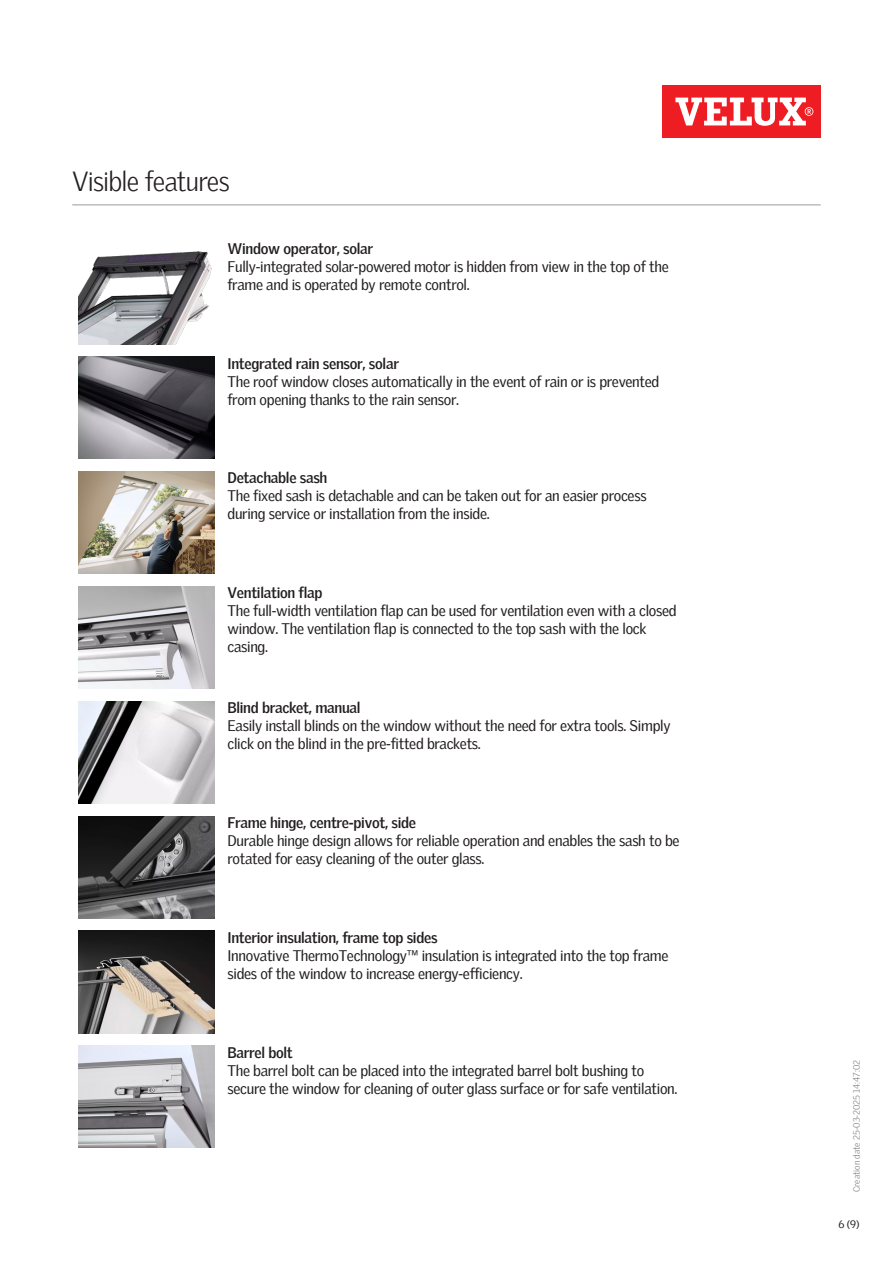
<style>
.page{position:relative;width:893px;height:1263px;background:#fff}
.page>*{position:absolute;margin:0;border:0;box-sizing:border-box;transform-origin:0 0}
.Headline_With_Line_B{font:300 27px "Velux Gothic";letter-spacing:-.03em;color:#231f20}
.Body_Heading{font:15px/18px "Velux Gothic";letter-spacing:-.02em;color:#231f20}
.t1{font:10.5px "Velux Gothic";color:#231f20}
.t2{font:300 9px "Velux Gothic";color:#7c7e81}
.s1{font-weight:700}
</style>
<div class="page">
<div style="left:662px;top:85px;width:159px;height:53px;background:#ee1d23"></div>
<svg style="left:675px;top:98px;width:138px;height:28px"></svg>
<hr style="left:72px;top:204px;width:749px;height:2px;background:#bcbdbb">
<img style="left:79px;top:251px;width:133px;height:93px">
<img style="left:79px;top:357px;width:136px;height:102px">
<img style="left:79px;top:472px;width:136px;height:102px">
<img style="left:79px;top:586px;width:136px;height:102px">
<img style="left:79px;top:701px;width:136px;height:102px">
<img style="left:79px;top:816px;width:136px;height:102px">
<img style="left:79px;top:931px;width:136px;height:102px">
<img style="left:79px;top:1046px;width:136px;height:102px">
<p class="Headline_With_Line_B" style="left:72px;top:161px;width:159px">Visible features</p>
<p class="Body_Heading" style="left:227px;top:238px;width:443px"><span class="s1">Window operator, solar<br></span>Fully-integrated solar-powered motor is hidden from view in the top of the frame and is operated by remote control.</p>
<p class="Body_Heading" style="left:227px;top:353px;width:433px"><span class="s1">Integrated rain sensor, solar<br></span>The roof window closes automatically in the event of rain or is prevented from opening thanks to the rain sensor.</p>
<p class="Body_Heading" style="left:227px;top:468px;width:421px"><span class="s1">Detachable sash<br></span>The fixed sash is detachable and can be taken out for an easier process during service or installation from the inside.</p>
<p class="Body_Heading" style="left:227px;top:582px;width:451px"><span class="s1">Ventilation flap<br></span>The full-width ventilation flap can be used for ventilation even with a closed window. The ventilation flap is connected to the top sash with the lock casing.</p>
<p class="Body_Heading" style="left:227px;top:697px;width:445px"><span class="s1">Blind bracket, manual<br></span>Easily install blinds on the window without the need for extra tools. Simply click on the blind in the pre-fitted brackets.</p>
<p class="Body_Heading" style="left:227px;top:812px;width:454px"><span class="s1">Frame hinge, centre-pivot, side<br></span>Durable hinge design allows for reliable operation and enables the sash to be rotated for easy cleaning of the outer glass.</p>
<p class="Body_Heading" style="left:227px;top:927px;width:442px"><span class="s1">Interior insulation, frame top sides<br></span>Innovative ThermoTechnology™ insulation is integrated into the top frame sides of the window to increase energy-efficiency.</p>
<p class="Body_Heading" style="left:227px;top:1042px;width:451px"><span class="s1">Barrel bolt<br></span>The barrel bolt can be placed into the integrated barrel bolt bushing to secure the window for cleaning of outer glass surface or for safe ventilation.</p>
<p class="t2" style="left:850px;top:1192px;width:133px;rotate:-90deg">Creation date 25-03-2025 14:47:02</p>
<p class="t1" style="left:838px;top:1216px;width:23px">6 (9)</p>
</div>
